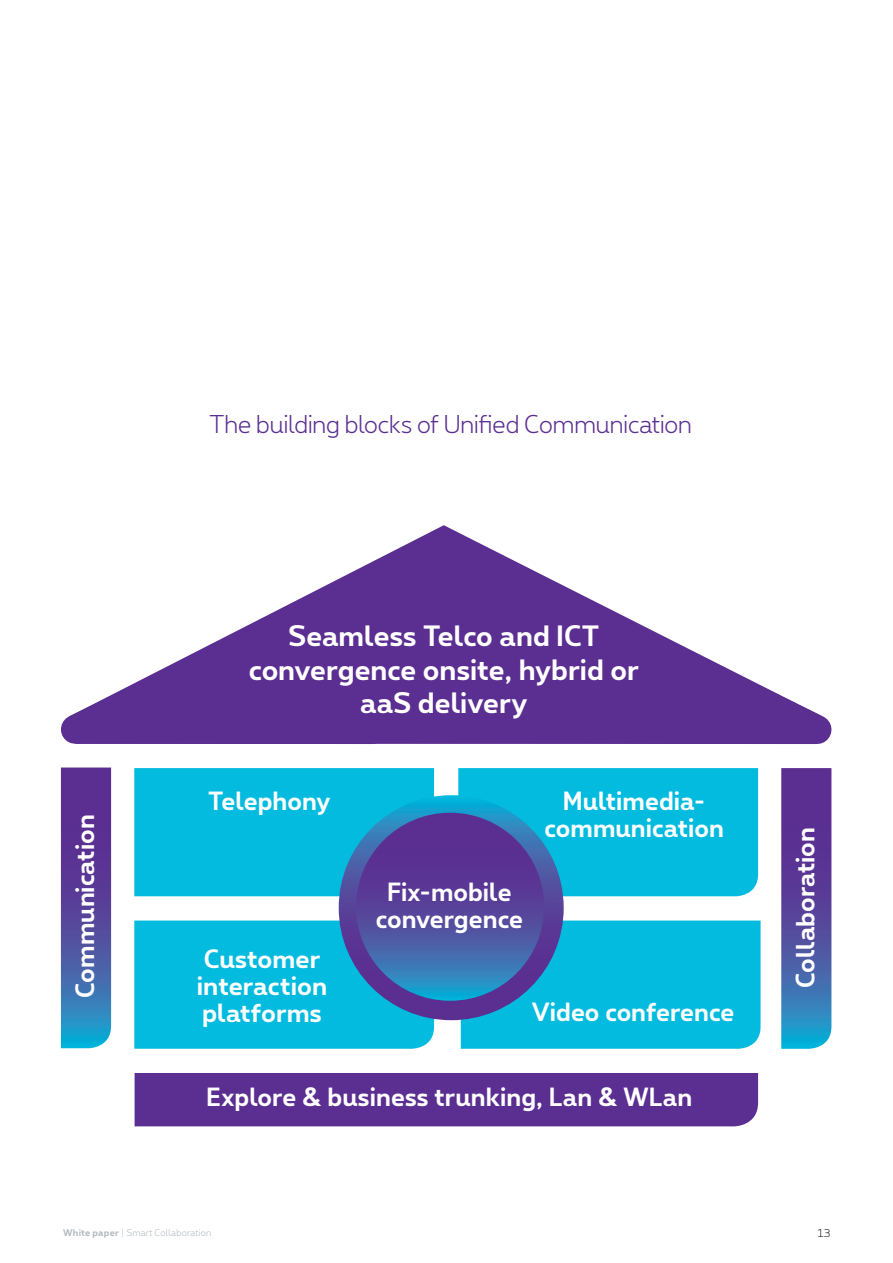
<style>
.page{position:relative;width:893px;height:1263px;background:#fff}
.page>*{position:absolute;margin:0;border:0;box-sizing:border-box;transform-origin:0 0}
.t1{font:700 27.45px/33.6px "Proximus";color:#fff;text-align:center}
.t2{font:700 24.6px/27.3px "Proximus";color:#fff;text-align:center}
.t3{font:300 24px "Proximus";color:#5b2e91}
.t4{font:300 10.5px "Proximus";color:#231f20}
.t5{font:300 9px "Proximus";letter-spacing:.025em;color:#b1b9bf}
.s1{font-weight:700}
</style>
<div class="page">
<div style="left:134px;top:920px;width:300px;height:129px;background:#02bbdf"></div>
<svg style="left:346px;top:525px;width:194px;height:219px;fill:#5b2e91"></svg>
<svg style="left:511px;top:574px;width:321px;height:170px;fill:#5b2e91"></svg>
<svg style="left:61px;top:575px;width:340px;height:169px;fill:#5b2e91"></svg>
<svg style="left:61px;top:767px;width:50px;height:281px;background:#4e51a2"></svg>
<div style="left:134px;top:768px;width:300px;height:128px;background:#02bbdf"></div>
<div style="left:461px;top:920px;width:299px;height:129px;background:#02bbdf"></div>
<div style="left:458px;top:768px;width:300px;height:128px;background:#02bbdf"></div>
<div style="left:135px;top:1073px;width:623px;height:53px;background:#5b2e91"></div>
<svg style="left:781px;top:768px;width:50px;height:281px;background:#4e52a3"></svg>
<svg style="left:339px;top:795px;width:225px;height:225px;background:#4657a6"></svg>
<svg style="left:356px;top:813px;width:188px;height:188px;background:#4f4da0"></svg>
<p class="t3" style="left:209px;top:408px;width:484px">The building blocks of Unified Communication</p>
<p class="t2" style="left:70px;top:998px;width:185px;rotate:-90deg">Communication</p>
<p class="t1" style="left:249px;top:617px;width:392px">Seamless Telco and ICT convergence onsite, hybrid or aaS delivery</p>
<p class="t2" style="left:209px;top:786px;width:123px">Telephony</p>
<p class="t2" style="left:197px;top:943px;width:132px;text-align:left">Customer interaction platforms</p>
<p class="t2" style="left:376px;top:876px;width:149px">Fix-mobile convergence</p>
<p class="t2" style="left:544px;top:786px;width:181px">Multimedia&shy;communication</p>
<p class="t2" style="left:532px;top:996px;width:204px">Video conference</p>
<p class="t2" style="left:207px;top:1082px;width:487px">Explore &amp; business trunking, Lan &amp; WLan</p>
<p class="t2" style="left:790px;top:988px;width:162px;rotate:-90deg">Collaboration</p>
<p class="t5" style="left:63px;top:1227px;width:150px"><span class="s1">White paper</span> | Smart Collaboration</p>
<p class="t4" style="left:818px;top:1226px;width:14px">13</p>
</div>
